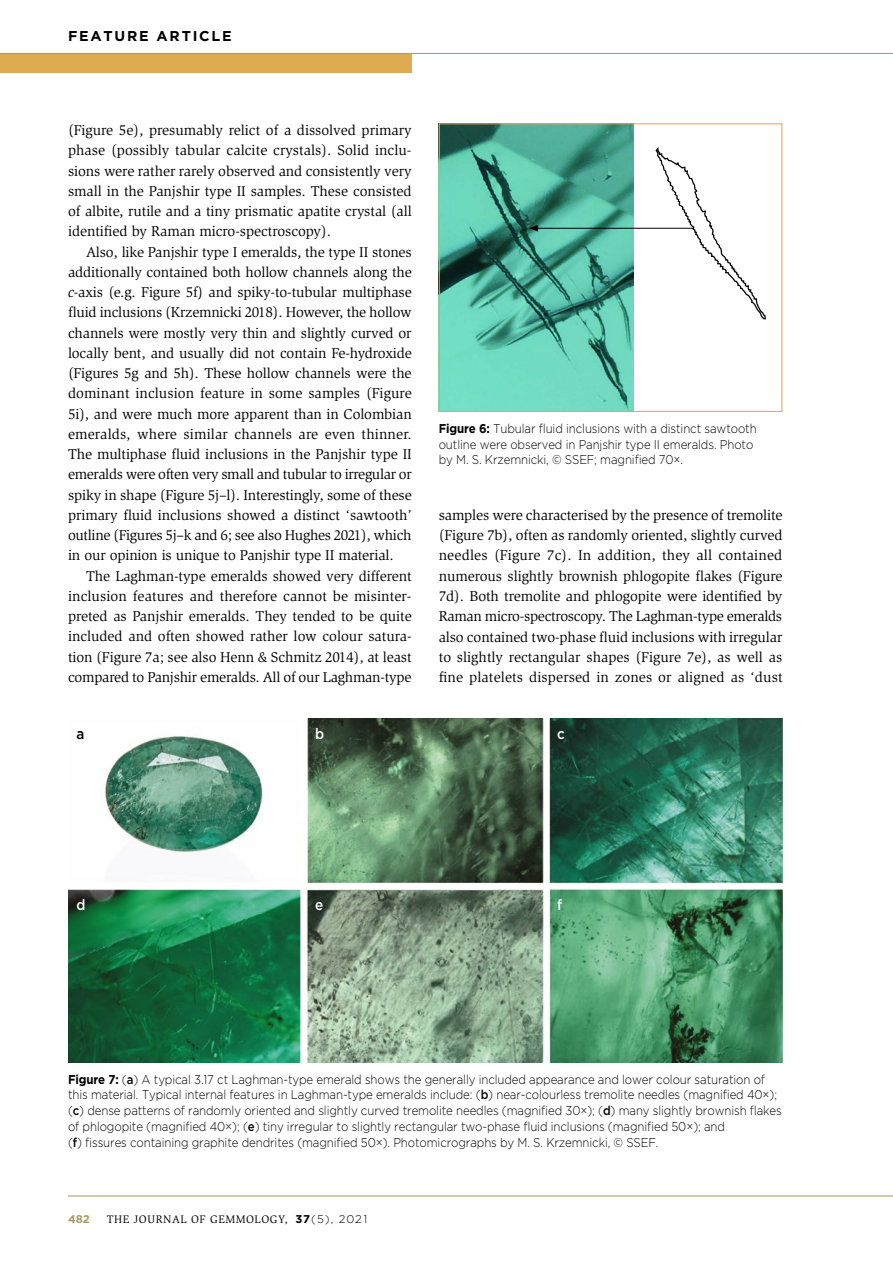
<style>
.page{position:relative;width:893px;height:1263px;background:#fff}
.page>*{position:absolute;margin:0;border:0;box-sizing:border-box;transform-origin:0 0}
.t1{font:500 15px "Gotham";color:#fff;scale:.9 1}
.t2{font:500 15px "Gotham";color:#000;scale:.9 1}
.t3{font:14.7px/20.2px "Slimbach";letter-spacing:-.01em;color:#000;text-align:justify}
.t4{font:700 14.25px "Gotham";letter-spacing:.125em;color:#000}
.t5{font:300 12.75px/15.8px "Gotham";letter-spacing:-.01em;color:#000;scale:.9 1}
.t6{font:11.25px "Slimbach";letter-spacing:.05em;color:#000}
.t7{font:700 11.25px "Gotham";color:#ae9a64}
.s1{font-style:italic}
.s2{font-weight:700}
.s3{font-weight:500}
.s4{font-family:"Gotham";font-weight:700}
.s5{font-family:"Gotham";font-weight:300}
</style>
<div class="page">
<div style="left:0;top:54px;width:412px;height:18px;background:#deab52"></div>
<hr style="left:0;top:53px;width:893px;height:1px;background:#ae9a64">
<hr style="left:68px;top:1195px;width:825px;height:1px;background:#ae9a64">
<img style="left:68px;top:718px;width:714px;height:345px">
<svg style="left:654px;top:147px;width:112px;height:173px"></svg>
<img style="left:441px;top:125px;width:192px;height:285px">
<div style="left:439px;top:123px;width:343px;height:289px;border:1px solid #deab52"></div>
<hr style="left:536px;top:228px;width:157px;height:1px;background:#000">
<svg style="left:529px;top:225px;width:9px;height:7px"></svg>
<p class="t4" style="left:68px;top:26px;width:165px">FEATURE ARTICLE</p>
<p class="t3" style="left:68px;top:120px;width:345px">(Figure 5e), presumably relict of a dissolved primary phase (possibly tabular calcite crystals). Solid inclu&shy;sions were rather rarely observed and consistently very small in the Panjshir type II samples. These consisted of albite, rutile and a tiny prismatic apatite crystal (all identified by Raman micro-spectroscopy).</p>
<p class="t3" style="left:68px;top:242px;width:345px;text-indent:18px">Also, like Panjshir type I emeralds, the type II stones additionally contained both hollow channels along the <span class="s1">c</span>-axis (e.g. Figure 5f) and spiky-to-tubular multiphase fluid inclusions (Krzemnicki 2018). However, the hollow channels were mostly very thin and slightly curved or locally bent, and usually did not contain Fe-hydroxide (Figures 5g and 5h). These hollow channels were the dominant inclusion feature in some samples (Figure 5i), and were much more apparent than in Colombian emeralds, where similar channels are even thinner.<br>The multiphase fluid inclusions in the Panjshir type II emeralds were often very small and tubular to irregular or spiky in shape (Figure 5j–l). Interestingly, some of these primary fluid inclusions showed a distinct ‘sawtooth’ outline (Figures 5j–k and 6; see also Hughes 2021), which in our opinion is unique to Panjshir type II material.</p>
<p class="t3" style="left:68px;top:566px;width:345px;text-indent:18px">The Laghman-type emeralds showed very different inclusion features and therefore cannot be misinter&shy;preted as Panjshir emeralds. They tended to be quite included and often showed rather low colour satura&shy;tion (Figure 7a; see also Henn &amp; Schmitz 2014), at least compared to Panjshir emeralds. All of our Laghman-type</p>
<p class="t2" style="left:77px;top:724px;width:10px">a</p>
<p class="t1" style="left:315px;top:724px;width:12px">b</p>
<p class="t5" style="left:439px;top:420px;width:355px"><span class="s2">Figure 6:</span> Tubular fluid inclusions with a distinct sawtooth outline were observed in Panjshir type II emeralds. Photo by M. S. Krzemnicki, © SSEF; magnified 70×.</p>
<p class="t3" style="left:439px;top:505px;width:345px">samples were characterised by the presence of tremolite (Figure 7b), often as randomly oriented, slightly curved needles (Figure 7c). In addition, they all contained numerous slightly brownish phlogopite flakes (Figure 7d). Both tremolite and phlogopite were identified by Raman micro-spectroscopy. The Laghman-type emeralds also contained two-phase fluid inclusions with irregular to slightly rectangular shapes (Figure 7e), as well as fine platelets dispersed in zones or aligned as ‘dust</p>
<p class="t1" style="left:557px;top:724px;width:10px">c</p>
<p class="t1" style="left:77px;top:895px;width:12px">d</p>
<p class="t1" style="left:315px;top:895px;width:11px">e</p>
<p class="t1" style="left:557px;top:895px;width:7px">f</p>
<p class="t5" style="left:68px;top:1071px;width:795px"><span class="s2">Figure 7:</span> (<span class="s3">a</span>) A typical 3.17 ct Laghman-type emerald shows the generally included appearance and lower colour saturation of this material. Typical internal features in Laghman-type emeralds include: (<span class="s3">b</span>) near-colourless tremolite needles (magnified 40×); (<span class="s3">c</span>) dense patterns of randomly oriented and slightly curved tremolite needles (magnified 30×); (<span class="s3">d</span>) many slightly brownish flakes of phlogopite (magnified 40×); (<span class="s3">e</span>) tiny irregular to slightly rectangular two-phase fluid inclusions (magnified 50×); and<br>(<span class="s3">f</span>) fissures containing graphite dendrites (magnified 50×). Photomicrographs by M. S. Krzemnicki, © SSEF.</p>
<p class="t7" style="left:68px;top:1212px;width:23px">482</p>
<p class="t6" style="left:107px;top:1213px;width:262px">THE JOURNAL OF GEMMOLOGY, <span class="s4">37</span><span class="s5">(5), 2021</span></p>
</div>
